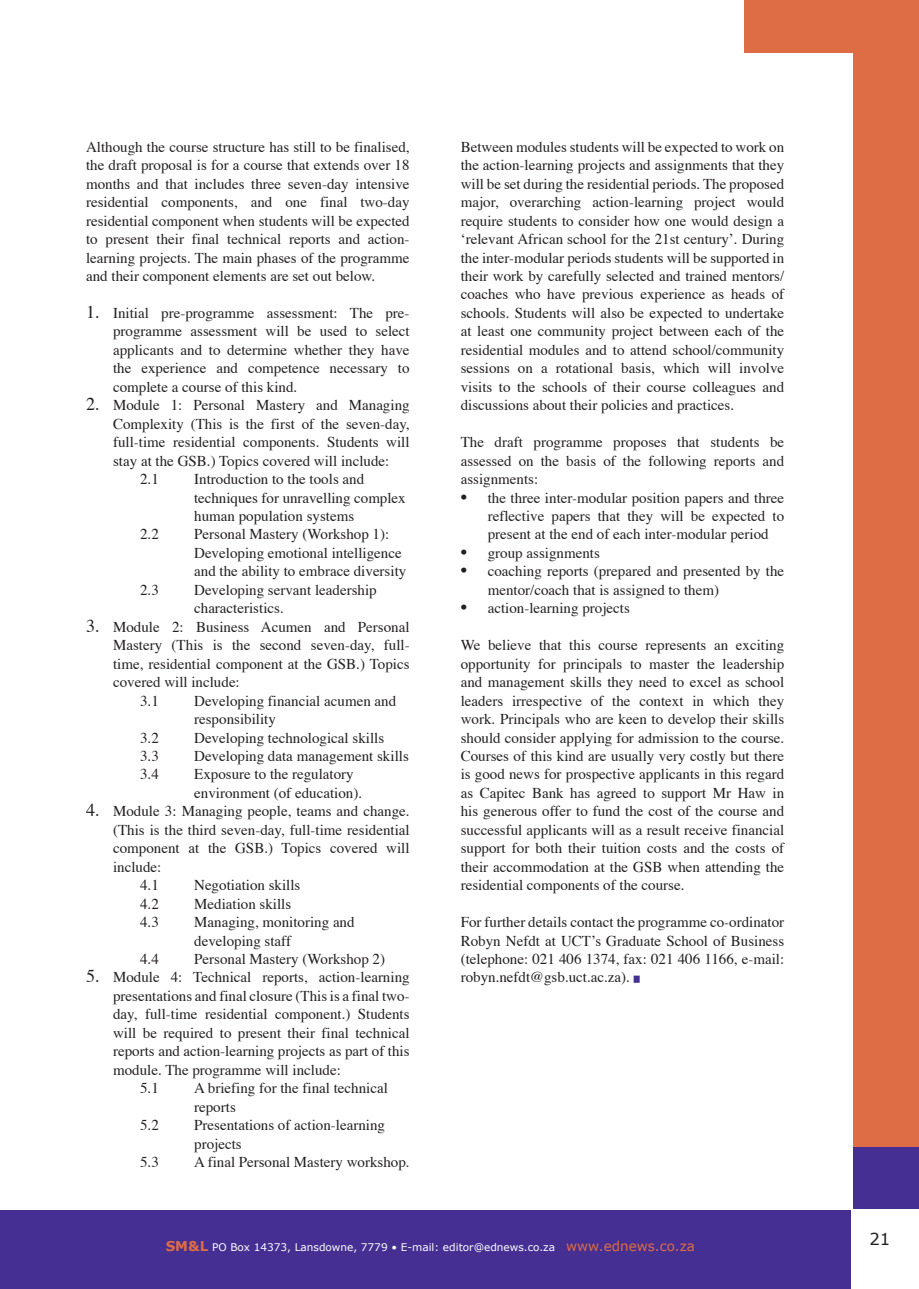
<style>
.page{position:relative;width:919px;height:1289px;background:#fff}
.page>*{position:absolute;margin:0;border:0;box-sizing:border-box;transform-origin:0 0}
.t1{font:16.5px "Verdana";color:#231f20}
.t2{font:15px/18.5px "Times";color:#231f20}
.t3{font:10.5px "Verdana";color:#fff}
.t4{font:700 6px "Helvetica";color:#452f92}
.s1{font-size:18px}
.s2{font-weight:700;font-size:13.5px;color:#de6c45}
.s3{font-size:13.5px;color:#de6c45}
</style>
<div class="page">
<div style="left:744px;top:0;width:174px;height:1288px;background:#de6c45"></div>
<div style="left:847px;top:1147px;width:71px;height:141px;background:#452f92"></div>
<div style="left:0;top:1209px;width:918px;height:79px;background:#452f92"></div>
<div style="left:0;top:53px;width:852px;height:1156px;background:#fff"></div>
<div style="left:851px;top:1209px;width:67px;height:79px;background:#fff"></div>
<p class="t2" style="left:86px;top:136px;width:325px;text-align:justify">Although the course structure has still to be finalised, the draft proposal is for a course that extends over 18 months and that includes three seven-day intensive residential components, and one final two-day residential component when students will be expected to present their final technical reports and action&shy;learning projects. The main phases of the programme and their component elements are set out below.</p>
<p class="t2" style="left:113px;top:302px;width:298px;text-align:justify;text-indent:-27px"><span class="s1">1.</span> Initial pre-programme assessment: The pre&shy;programme assessment will be used to select applicants and to determine whether they have the experience and competence necessary to complete a course of this kind.</p>
<p class="t2" style="left:86px;top:395px;width:325px"><span class="s1">2.</span> Module 1: Personal Mastery and Managing</p>
<p class="t2" style="left:113px;top:413px;width:298px">Complexity (This is the first of the seven-day,</p>
<p class="t2" style="left:113px;top:431px;width:298px">full-time residential components. Students will</p>
<p class="t2" style="left:113px;top:450px;width:278px">stay at the GSB.) Topics covered will include:</p>
<p class="t2" style="left:140px;top:468px;width:20px">2.1</p>
<p class="t2" style="left:194px;top:468px;width:213px">Introduction to the tools and techniques for unravelling complex human population systems</p>
<p class="t2" style="left:140px;top:524px;width:20px">2.2</p>
<p class="t2" style="left:194px;top:524px;width:214px">Personal Mastery (Workshop 1):<br>Developing emotional intelligence and the ability to embrace diversity</p>
<p class="t2" style="left:140px;top:579px;width:20px">2.3</p>
<p class="t2" style="left:194px;top:579px;width:184px">Developing servant leadership characteristics.</p>
<p class="t2" style="left:86px;top:616px;width:325px"><span class="s1">3.</span> Module 2: Business Acumen and Personal</p>
<p class="t2" style="left:113px;top:634px;width:298px">Mastery (This is the second seven-day, full-</p>
<p class="t2" style="left:113px;top:653px;width:298px">time, residential component at the GSB.) Topics</p>
<p class="t2" style="left:113px;top:671px;width:128px">covered will include:</p>
<p class="t2" style="left:140px;top:690px;width:20px">3.1</p>
<p class="t2" style="left:194px;top:690px;width:204px">Developing financial acumen and responsibility</p>
<p class="t2" style="left:140px;top:727px;width:20px">3.2</p>
<p class="t2" style="left:194px;top:727px;width:191px">Developing technological skills</p>
<p class="t2" style="left:140px;top:745px;width:20px">3.3</p>
<p class="t2" style="left:194px;top:745px;width:216px">Developing data management skills</p>
<p class="t2" style="left:140px;top:764px;width:20px">3.4</p>
<p class="t2" style="left:194px;top:764px;width:169px">Exposure to the regulatory environment (of education).</p>
<p class="t2" style="left:86px;top:800px;width:325px"><span class="s1">4.</span> Module 3: Managing people, teams and change.</p>
<p class="t2" style="left:113px;top:819px;width:298px">(This is the third seven-day, full-time residential</p>
<p class="t2" style="left:113px;top:837px;width:298px">component at the GSB.) Topics covered will</p>
<p class="t2" style="left:113px;top:856px;width:50px">include:</p>
<p class="t2" style="left:140px;top:874px;width:20px">4.1</p>
<p class="t2" style="left:194px;top:874px;width:108px">Negotiation skills</p>
<p class="t2" style="left:140px;top:893px;width:20px">4.2</p>
<p class="t2" style="left:194px;top:893px;width:99px">Mediation skills</p>
<p class="t2" style="left:140px;top:911px;width:20px">4.3</p>
<p class="t2" style="left:194px;top:911px;width:162px">Managing, monitoring and developing staff</p>
<p class="t2" style="left:140px;top:948px;width:20px">4.4</p>
<p class="t2" style="left:194px;top:948px;width:192px">Personal Mastery (Workshop 2)</p>
<p class="t2" style="left:86px;top:966px;width:325px"><span class="s1">5.</span> Module 4: Technical reports, action-learning</p>
<p class="t2" style="left:113px;top:985px;width:298px">presentations and final closure (This is a final two-</p>
<p class="t2" style="left:113px;top:1003px;width:298px">day, full-time residential component.) Students</p>
<p class="t2" style="left:113px;top:1022px;width:298px">will be required to present their final technical</p>
<p class="t2" style="left:113px;top:1040px;width:298px">reports and action-learning projects as part of this</p>
<p class="t2" style="left:113px;top:1059px;width:229px">module. The programme will include:</p>
<p class="t2" style="left:140px;top:1077px;width:20px">5.1</p>
<p class="t2" style="left:194px;top:1077px;width:195px">A briefing for the final technical reports</p>
<p class="t2" style="left:140px;top:1114px;width:20px">5.2</p>
<p class="t2" style="left:194px;top:1114px;width:192px">Presentations of action-learning projects</p>
<p class="t2" style="left:140px;top:1151px;width:20px">5.3</p>
<p class="t2" style="left:194px;top:1151px;width:217px">A final Personal Mastery workshop.</p>
<p class="t2" style="left:460px;top:136px;width:325px;text-align:justify">Between modules students will be expected to work on the action-learning projects and assignments that they will be set during the residential periods. The proposed major, overarching action-learning project would require students to consider how one would design a ‘relevant African school for the 21st century’. During the inter-modular periods students will be supported in their work by carefully selected and trained mentors/ coaches who have previous experience as heads of schools. Students will also be expected to undertake at least one community project between each of the residential modules and to attend school/community sessions on a rotational basis, which will involve visits to the schools of their course colleagues and discussions about their policies and practices.</p>
<p class="t2" style="left:460px;top:431px;width:325px;text-align:justify">The draft programme proposes that students be assessed on the basis of the following reports and assignments:</p>
<p class="t2" style="left:487px;top:487px;width:298px;text-align:justify;text-indent:-27px"><span class="s1">•</span> the three inter-modular position papers and three reflective papers that they will be expected to present at the end of each inter-modular period</p>
<p class="t2" style="left:460px;top:542px;width:141px"><span class="s1">•</span> group assignments</p>
<p class="t2" style="left:487px;top:561px;width:298px;text-indent:-27px"><span class="s1">•</span> coaching reports (prepared and presented by the mentor/coach that is assigned to them)</p>
<p class="t2" style="left:460px;top:597px;width:171px"><span class="s1">•</span> action-learning projects</p>
<p class="t2" style="left:460px;top:634px;width:325px;text-align:justify">We believe that this course represents an exciting opportunity for principals to master the leadership and management skills they need to excel as school leaders irrespective of the context in which they work. Principals who are keen to develop their skills should consider applying for admission to the course.<br>Courses of this kind are usually very costly but there is good news for prospective applicants in this regard as Capitec Bank has agreed to support Mr Haw in his generous offer to fund the cost of the course and successful applicants will as a result receive financial support for both their tuition costs and the costs of their accommodation at the GSB when attending the residential components of the course.</p>
<p class="t2" style="left:460px;top:911px;width:325px;text-align:justify">For further details contact the programme co-ordinator Robyn Nefdt at UCT’s Graduate School of Business (telephone: 021 406 1374, fax: 021 406 1166, e-mail: robyn.nefdt@gsb.uct.ac.za).</p>
<p class="t4" style="left:633px;top:974px;width:7px">█</p>
<p class="t3" style="left:166px;top:1239px;width:531px"><span class="s2">SM&amp;L</span> PO Box 14373, Lansdowne, 7779 • E-mail: editor@ednews.co.za <span class="s3">www.ednews.co.za</span></p>
<p class="t1" style="left:869px;top:1227px;width:22px">21</p>
</div>
